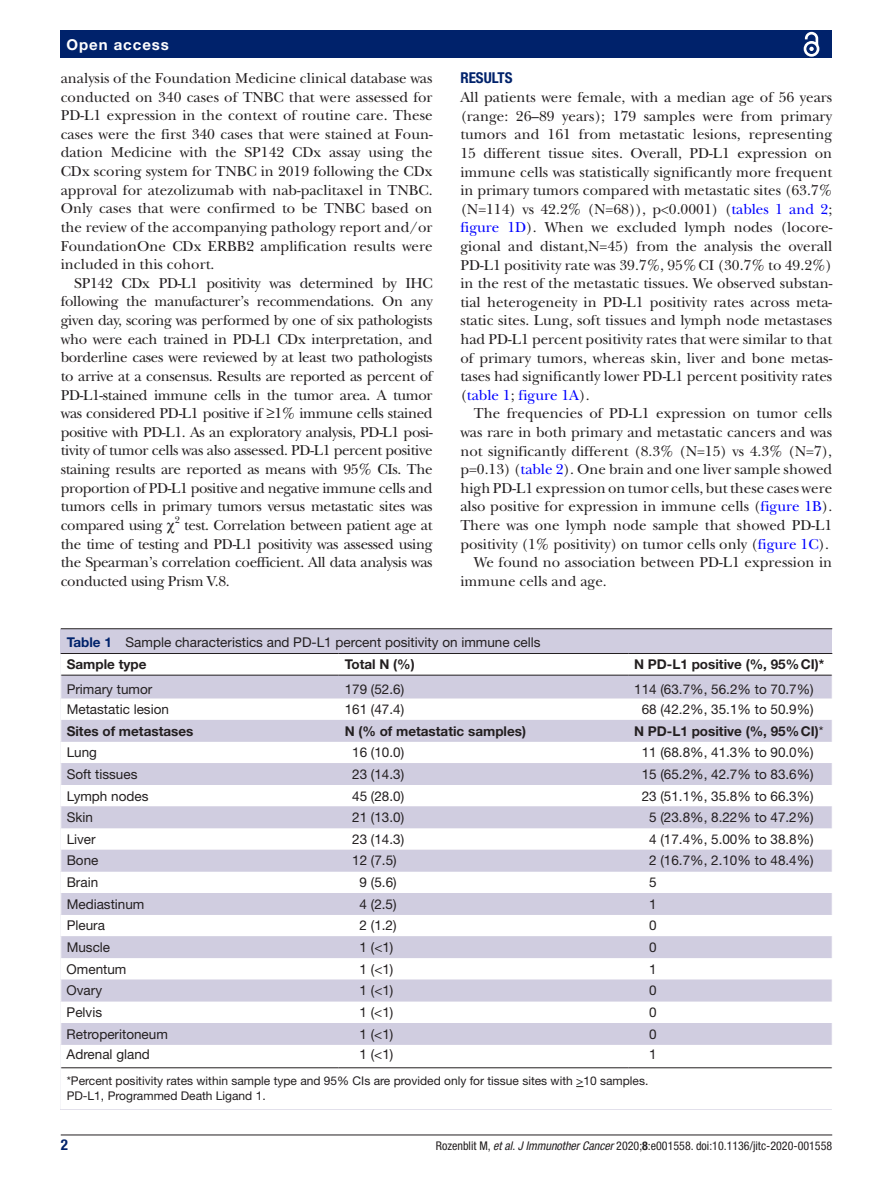
<style>
.page{position:relative;width:893px;height:1191px;background:#fff}
.page>*{position:absolute;margin:0;border:0;box-sizing:border-box;transform-origin:0 0}
.t1{font:15px/18.6px "New Baskerville";color:#231f20;text-align:justify}
.t2{font:700 15px "Helvetica Neue LT Std";letter-spacing:.065em;color:#fff}
.t3{font:700 condensed 15px "Helvetica Neue LT Std";color:#00226b}
.t4{font:13.5px/22px "Helvetica Neue LT Std";color:#231f20}
.t5{font:700 13.5px "Helvetica Neue LT Std";color:#231f20}
.t6{font:12px/15px "Helvetica Neue LT Std";color:#231f20}
.t7{font:condensed 12px "Helvetica Neue LT Std";color:#231f20}
.s1{color:#00f}
.s2{font-weight:700;color:#00226b}
.s3{font-weight:700}
.s4{font-weight:400}
.s5{font-style:italic}
</style>
<div class="page">
<hr style="left:61px;top:1134px;width:771px;height:1px;background:#231f20">
<div style="left:61px;top:31px;width:771px;height:27px;background:#00226b"></div>
<svg style="left:803px;top:31px;width:17px;height:26px"></svg>
<div style="left:61px;top:629px;width:771px;height:480px;background:#d0cde0"></div>
<hr style="left:61px;top:628px;width:771px;height:1px;background:#231f20">
<div style="left:61px;top:654px;width:771px;height:455px;background:#fff"></div>
<svg style="left:61px;top:676px;width:771px;height:368px"></svg>
<hr style="left:61px;top:653px;width:278px;height:1px;background:#231f20">
<hr style="left:61px;top:675px;width:278px;height:1px;background:#231f20">
<hr style="left:339px;top:653px;width:289px;height:1px;background:#231f20">
<hr style="left:339px;top:675px;width:289px;height:1px;background:#231f20">
<hr style="left:628px;top:653px;width:204px;height:1px;background:#231f20">
<hr style="left:628px;top:675px;width:204px;height:1px;background:#231f20">
<hr style="left:339px;top:1067px;width:289px;height:1px;background:#231f20">
<hr style="left:628px;top:1067px;width:204px;height:1px;background:#231f20">
<hr style="left:61px;top:1067px;width:278px;height:1px;background:#231f20">
<svg style="left:60px;top:674px;width:1px;height:371px"></svg>
<hr style="left:67px;top:1084px;width:765px;height:2px;background:#fff">
<hr style="left:67px;top:1099px;width:765px;height:2px;background:#fff">
<p class="t2" style="left:66px;top:35px;width:104px">Open access</p>
<p class="t1" style="left:61px;top:69px;width:373px">analysis of the Foundation Medicine clinical database was conducted on 340 cases of TNBC that were assessed for PD-L1 expression in the context of routine care. These cases were the first 340 cases that were stained at Foun&shy;dation Medicine with the SP142 CDx assay using the CDx scoring system for TNBC in 2019 following the CDx approval for atezolizumab with nab-paclitaxel in TNBC.<br>Only cases that were confirmed to be TNBC based on the review of the accompanying pathology report and/or FoundationOne CDx ERBB2 amplification results were included in this cohort.</p>
<p class="t1" style="left:61px;top:274px;width:373px;text-indent:14px">SP142 CDx PD-L1 positivity was determined by IHC following the manufacturer’s recommendations. On any given day, scoring was performed by one of six pathologists who were each trained in PD-L1 CDx interpretation, and borderline cases were reviewed by at least two pathologists to arrive at a consensus. Results are reported as percent of PD-L1-stained immune cells in the tumor area. A tumor was considered PD-L1 positive if ≥1% immune cells stained positive with PD-L1. As an exploratory analysis, PD-L1 posi&shy;tivity of tumor cells was also assessed. PD-L1 percent positive staining results are reported as means with 95% CIs. The proportion of PD-L1 positive and negative immune cells and tumors cells in primary tumors versus metastatic sites was compared using <sup>2</sup> test. Correlation between patient age at the time of testing and PD-L1 positivity was assessed using the Spearman’s correlation coefficient. All data analysis was conducted using Prism V.8.</p>
<p class="t3" style="left:460px;top:69px;width:54px">RESULTS</p>
<p class="t1" style="left:460px;top:88px;width:373px">All patients were female, with a median age of 56 years (range: 26–89 years); 179 samples were from primary tumors and 161 from metastatic lesions, representing 15 different tissue sites. Overall, PD-L1 expression on immune cells was statistically significantly more frequent in primary tumors compared with metastatic sites (63.7% (N=114) vs 42.2% (N=68)), p&lt;0.0001) (<span class="s1">tables 1 and 2</span>; <span class="s1">figure 1D</span>). When we excluded lymph nodes (locore&shy;gional and distant,N=45) from the analysis the overall PD-L1 positivity rate was 39.7%, 95%CI (30.7% to 49.2%) in the rest of the metastatic tissues. We observed substan&shy;tial heterogeneity in PD-L1 positivity rates across meta&shy;static sites. Lung, soft tissues and lymph node metastases had PD-L1 percent positivity rates that were similar to that of primary tumors, whereas skin, liver and bone metas&shy;tases had significantly lower PD-L1 percent positivity rates (<span class="s1">table 1</span>; <span class="s1">figure 1A</span>).</p>
<p class="t1" style="left:474px;top:404px;width:360px">The frequencies of PD-L1 expression on tumor cells</p>
<p class="t1" style="left:460px;top:423px;width:373px">was rare in both primary and metastatic cancers and was</p>
<p class="t1" style="left:460px;top:441px;width:373px">not significantly different (8.3% (N=15) vs 4.3% (N=7),</p>
<p class="t1" style="left:460px;top:460px;width:373px">p=0.13) (<span class="s1">table 2</span>). One brain and one liver sample showed</p>
<p class="t1" style="left:460px;top:479px;width:373px">high PD-L1 expression on tumor cells, but these cases were</p>
<p class="t1" style="left:460px;top:497px;width:373px">also positive for expression in immune cells (<span class="s1">figure 1B</span>).</p>
<p class="t1" style="left:460px;top:516px;width:373px">There was one lymph node sample that showed PD-L1</p>
<p class="t1" style="left:460px;top:534px;width:370px">positivity (1% positivity) on tumor cells only (<span class="s1">figure 1C</span>).</p>
<p class="t1" style="left:474px;top:553px;width:360px">We found no association between PD-L1 expression in</p>
<p class="t1" style="left:460px;top:572px;width:148px">immune cells and age.</p>
<p class="t4" style="left:67px;top:631px;width:475px"><span class="s2">Table 1</span> Sample characteristics and PD-L1 percent positivity on immune cells<br><span class="s3">Sample type</span></p>
<p class="t5" style="left:345px;top:656px;width:71px">Total N (%)</p>
<p class="t5" style="left:634px;top:656px;width:192px">N PD-L1 positive (%, 95%CI)*</p>
<p class="t4" style="left:67px;top:678px;width:87px">Primary tumor</p>
<p class="t4" style="left:345px;top:678px;width:61px">179 (52.6)</p>
<p class="t4" style="left:634px;top:678px;width:181px">114 (63.7%, 56.2% to 70.7%)</p>
<p class="t4" style="left:67px;top:698px;width:104px">Metastatic lesion</p>
<p class="t4" style="left:345px;top:698px;width:61px">161 (47.4)</p>
<p class="t4" style="left:642px;top:698px;width:174px">68 (42.2%, 35.1% to 50.9%)</p>
<p class="t5" style="left:67px;top:722px;width:128px">Sites of metastases</p>
<p class="t5" style="left:345px;top:722px;width:183px">N (% of metastatic samples)</p>
<p class="t5" style="left:634px;top:722px;width:191px">N PD-L1 positive (%, 95%CI)<span class="s4">*</span></p>
<p class="t4" style="left:67px;top:741px;width:32px">Lung</p>
<p class="t4" style="left:352px;top:741px;width:54px">16 (10.0)</p>
<p class="t4" style="left:642px;top:741px;width:174px">11 (68.8%, 41.3% to 90.0%)</p>
<p class="t4" style="left:67px;top:763px;width:72px">Soft tissues</p>
<p class="t4" style="left:352px;top:763px;width:54px">23 (14.3)</p>
<p class="t4" style="left:642px;top:763px;width:174px">15 (65.2%, 42.7% to 83.6%)</p>
<p class="t4" style="left:67px;top:784px;width:83px">Lymph nodes</p>
<p class="t4" style="left:352px;top:784px;width:54px">45 (28.0)</p>
<p class="t4" style="left:642px;top:784px;width:174px">23 (51.1%, 35.8% to 66.3%)</p>
<p class="t4" style="left:67px;top:806px;width:28px">Skin</p>
<p class="t4" style="left:352px;top:806px;width:54px">21 (13.0)</p>
<p class="t4" style="left:649px;top:806px;width:166px">5 (23.8%, 8.22% to 47.2%)</p>
<p class="t4" style="left:67px;top:828px;width:30px">Liver</p>
<p class="t4" style="left:352px;top:828px;width:54px">23 (14.3)</p>
<p class="t4" style="left:649px;top:828px;width:166px">4 (17.4%, 5.00% to 38.8%)</p>
<p class="t4" style="left:67px;top:849px;width:33px">Bone</p>
<p class="t4" style="left:352px;top:849px;width:46px">12 (7.5)</p>
<p class="t4" style="left:649px;top:849px;width:166px">2 (16.7%, 2.10% to 48.4%)</p>
<p class="t4" style="left:67px;top:871px;width:33px">Brain</p>
<p class="t4" style="left:360px;top:871px;width:39px">9 (5.6)</p>
<p class="t4" style="left:649px;top:871px;width:9px">5</p>
<p class="t4" style="left:67px;top:892px;width:79px">Mediastinum</p>
<p class="t4" style="left:360px;top:892px;width:39px">4 (2.5)</p>
<p class="t4" style="left:649px;top:892px;width:9px">1</p>
<p class="t4" style="left:67px;top:914px;width:40px">Pleura</p>
<p class="t4" style="left:360px;top:914px;width:39px">2 (1.2)</p>
<p class="t4" style="left:649px;top:914px;width:9px">0</p>
<p class="t4" style="left:67px;top:936px;width:45px">Muscle</p>
<p class="t4" style="left:360px;top:936px;width:35px">1 (&lt;1)</p>
<p class="t4" style="left:649px;top:936px;width:9px">0</p>
<p class="t4" style="left:67px;top:957px;width:61px">Omentum</p>
<p class="t4" style="left:360px;top:957px;width:35px">1 (&lt;1)</p>
<p class="t4" style="left:649px;top:957px;width:9px">1</p>
<p class="t4" style="left:67px;top:979px;width:37px">Ovary</p>
<p class="t4" style="left:360px;top:979px;width:35px">1 (&lt;1)</p>
<p class="t4" style="left:649px;top:979px;width:9px">0</p>
<p class="t4" style="left:67px;top:1001px;width:37px">Pelvis</p>
<p class="t4" style="left:360px;top:1001px;width:35px">1 (&lt;1)</p>
<p class="t4" style="left:649px;top:1001px;width:9px">0</p>
<p class="t4" style="left:67px;top:1022px;width:103px">Retroperitoneum</p>
<p class="t4" style="left:360px;top:1022px;width:35px">1 (&lt;1)</p>
<p class="t4" style="left:649px;top:1022px;width:9px">0</p>
<p class="t4" style="left:67px;top:1042px;width:85px">Adrenal gland</p>
<p class="t4" style="left:360px;top:1042px;width:35px">1 (&lt;1)</p>
<p class="t4" style="left:649px;top:1042px;width:9px">1</p>
<p class="t6" style="left:67px;top:1073px;width:583px">*Percent positivity rates within sample type and 95% CIs are provided only for tissue sites with &gt;10 samples.<br>PD-L1, Programmed Death Ligand 1.</p>
<p class="t3" style="left:61px;top:1135px;width:9px">2</p>
<p class="t7" style="left:436px;top:1138px;width:398px">Rozenblit M, <span class="s5">et al</span>. <span class="s5">J Immunother Cancer</span> 2020;<span class="s3">8</span>:e001558. doi:10.1136/jitc-2020-001558</p>
</div>
